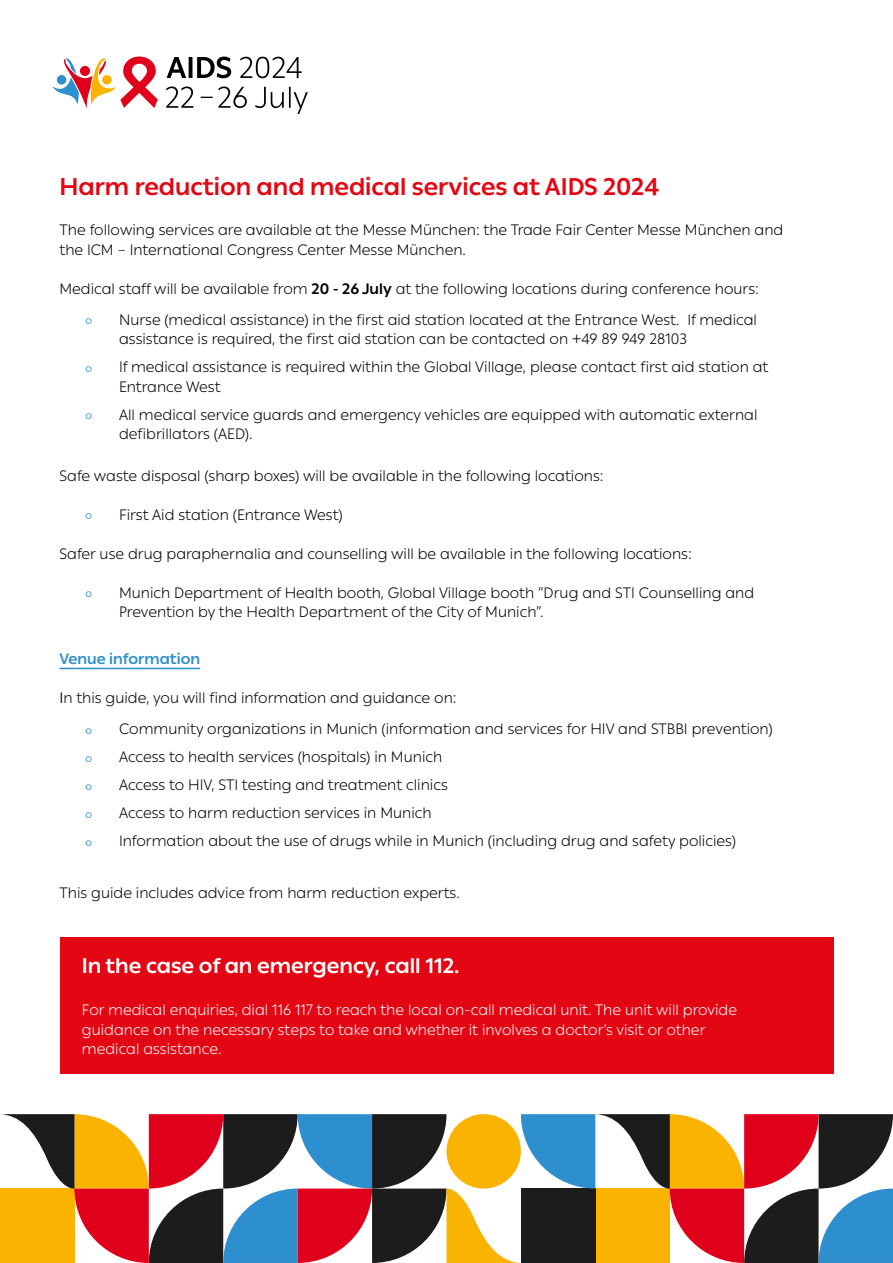
<style>
.page{position:relative;width:893px;height:1263px;background:#fff}
.page>*{position:absolute;margin:0;border:0;box-sizing:border-box;transform-origin:0 0}
.t1{font:700 24px "IAS Ribbon Sans";color:#e30613}
.t2{font:700 21px "IAS Ribbon Sans";color:#fff}
.t3{font:300 15px/19.5px "IAS Ribbon Sans";color:#000}
.t4{font:300 15px/19.5px "IAS Ribbon Sans";color:#fff}
.t5{font:700 15px "IAS Ribbon Sans";color:#2e8fce}
.t6{font:300 15px "IAS Ribbon Sans";color:#2e8fce}
.s1{font-weight:700}
.s2{font-weight:400}
</style>
<div class="page">
<div style="left:60px;top:937px;width:773px;height:137px;background:#e30613"></div>
<hr style="left:60px;top:668px;width:140px;height:1px;background:#2e8fce">
<svg style="left:0;top:1114px;width:893px;height:149px"></svg>
<svg style="left:167px;top:57px;width:135px;height:21px"></svg>
<svg style="left:166px;top:86px;width:142px;height:28px"></svg>
<svg style="left:52px;top:57px;width:106px;height:52px"></svg>
<h1 class="t1" style="left:60px;top:169px;width:601px">Harm reduction and medical services at AIDS 2024</h1>
<p class="t3" style="left:60px;top:219px;width:725px">The following services are available at the Messe München: the Trade Fair Center Messe München and the ICM – International Congress Center Messe München.</p>
<p class="t3" style="left:60px;top:278px;width:701px">Medical staff will be available from <span class="s1">20 - 26 July</span> at the following locations during conference hours:</p>
<p class="t6" style="left:85px;top:313px;width:9px">°</p>
<p class="t3" style="left:119px;top:309px;width:639px">Nurse (medical assistance) in the first aid station located at the Entrance West. If medical assistance is required, the first aid station can be contacted on +49 89 949 28103</p>
<p class="t6" style="left:85px;top:361px;width:9px">°</p>
<p class="t3" style="left:119px;top:357px;width:651px">If medical assistance is required within the Global Village, please contact first aid station at<br>Entrance West</p>
<p class="t6" style="left:85px;top:408px;width:9px">°</p>
<p class="t3" style="left:119px;top:404px;width:640px">All medical service guards and emergency vehicles are equipped with automatic external defibrillators (AED).</p>
<p class="t3" style="left:60px;top:465px;width:546px">Safe waste disposal (sharp boxes) will be available in the following locations:</p>
<p class="t6" style="left:85px;top:508px;width:9px">°</p>
<p class="t3" style="left:119px;top:504px;width:225px">First Aid station (Entrance West)</p>
<p class="t3" style="left:60px;top:543px;width:634px">Safer use drug paraphernalia and counselling will be available in the following locations:</p>
<p class="t6" style="left:85px;top:586px;width:9px">°</p>
<p class="t3" style="left:119px;top:582px;width:637px">Munich Department of Health booth, Global Village booth “Drug and STI Counselling and<br>Prevention by the Health Department of the City of Munich”.</p>
<p class="t5" style="left:60px;top:647px;width:142px">Venue information</p>
<p class="t3" style="left:60px;top:687px;width:399px"><span class="s2">I</span>n this guide, you will find information and guidance on:</p>
<p class="t6" style="left:85px;top:723px;width:9px">°</p>
<p class="t3" style="left:119px;top:719px;width:655px">Community organizations in Munich (information and services for HIV and STBBI prevention)</p>
<p class="t6" style="left:85px;top:751px;width:9px">°</p>
<p class="t3" style="left:119px;top:747px;width:325px">Access to health services (hospitals) in Munich</p>
<p class="t6" style="left:85px;top:779px;width:9px">°</p>
<p class="t3" style="left:119px;top:775px;width:330px">Access to HIV, STI testing and treatment clinics</p>
<p class="t6" style="left:85px;top:807px;width:9px">°</p>
<p class="t3" style="left:119px;top:803px;width:314px">Access to harm reduction services in Munich</p>
<p class="t6" style="left:85px;top:835px;width:9px">°</p>
<p class="t3" style="left:119px;top:831px;width:618px">Information about the use of drugs while in Munich (including drug and safety policies)</p>
<p class="t3" style="left:60px;top:882px;width:402px">This guide includes advice from harm reduction experts.</p>
<h2 class="t2" style="left:82px;top:950px;width:379px">In the case of an emergency, call 112.</h2>
<p class="t4" style="left:82px;top:999px;width:657px">For medical enquiries, dial 116 117 to reach the local on-call medical unit. The unit will provide guidance on the necessary steps to take and whether it involves a doctor’s visit or other medical assistance.</p>
</div>
